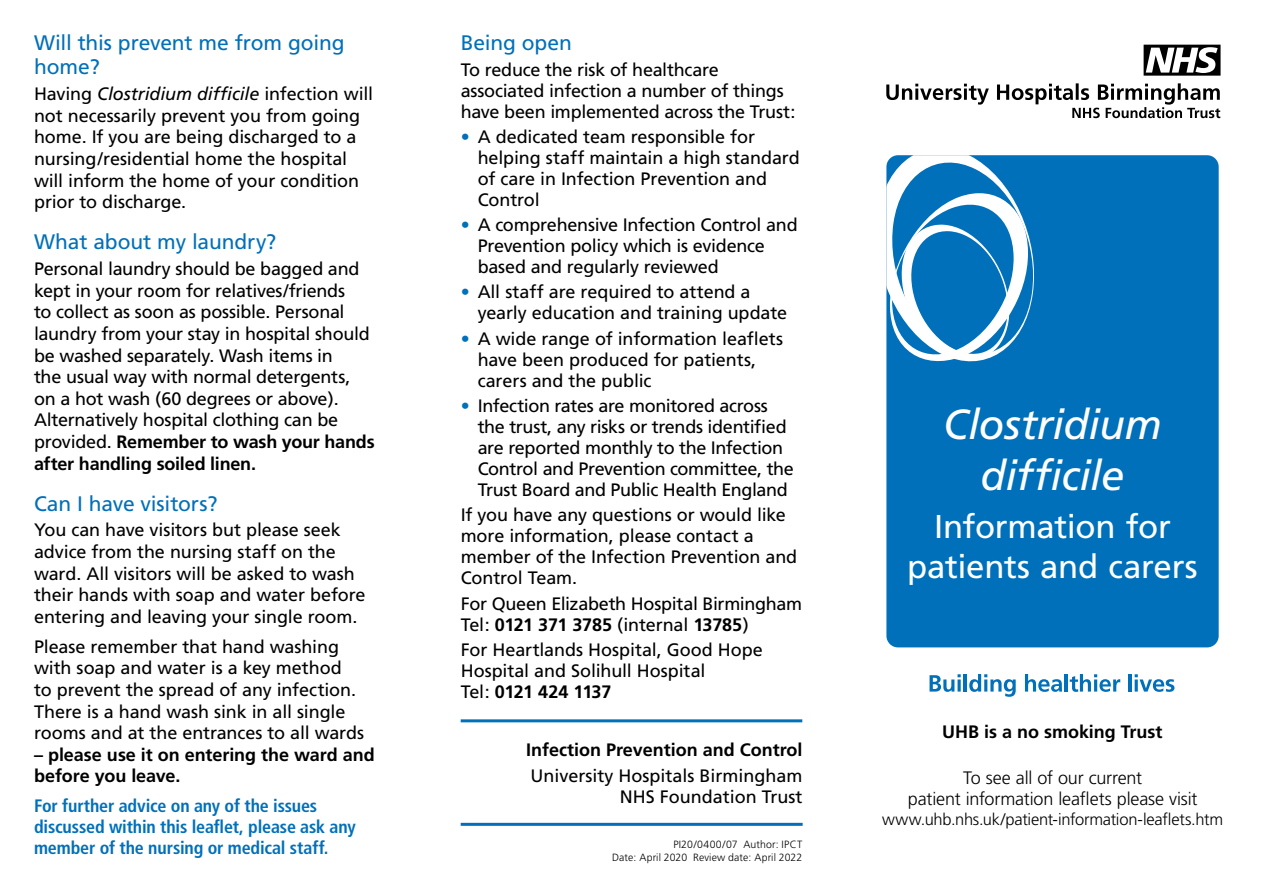
<style>
.page{position:relative;width:1263px;height:893px;background:#fff}
.page>*{position:absolute;margin:0;border:0;box-sizing:border-box;transform-origin:0 0}
.t1{font:italic 42px/50.4px "Frutiger";letter-spacing:-.015em;color:#fff;text-align:center}
.t2{font:33px/39.6px "Frutiger";letter-spacing:-.01em;color:#fff;text-align:center}
.t3{font:21px/24px "Frutiger";letter-spacing:-.005em;color:#0070ba}
.t4{font:18px/21.6px "Frutiger";letter-spacing:-.01em;color:#000}
.t5{font:700 condensed 18px/21px "Frutiger";letter-spacing:-.01em;color:#0070ba}
.t6{font:700 18px/21.6px "Frutiger";color:#000}
.t7{font:300 18px/21.6px "Frutiger";letter-spacing:-.01em;color:#000;text-align:center}
.t8{font:300 16.5px "Frutiger";letter-spacing:-.015em;color:#000}
.t9{font:300 10.5px/12.6px "Frutiger";letter-spacing:.01em;color:#000;text-align:right}
.s1{font-style:italic}
.s2{font-weight:700}
.s3{color:#0070ba}
</style>
<div class="page">
<hr style="left:461px;top:719px;width:341px;height:3px;background:#0070ba">
<hr style="left:461px;top:823px;width:342px;height:3px;background:#0070ba">
<div style="left:886px;top:155px;width:333px;height:492px;background:#0070ba;border-radius:12px"></div>
<svg style="left:886px;top:155px;width:191px;height:229px"></svg>
<svg style="left:886px;top:83px;width:334px;height:35px"></svg>
<svg style="left:1143px;top:45px;width:77px;height:31px"></svg>
<svg style="left:929px;top:674px;width:32px;height:18px"></svg>
<svg style="left:957px;top:679px;width:4px;height:13px"></svg>
<hr style="left:964px;top:674px;width:3px;height:18px;background:#0070ba">
<svg style="left:969px;top:674px;width:47px;height:23px"></svg>
<svg style="left:1025px;top:674px;width:37px;height:18px"></svg>
<hr style="left:1065px;top:674px;width:3px;height:18px;background:#0070ba">
<svg style="left:1070px;top:674px;width:50px;height:18px"></svg>
<hr style="left:1128px;top:674px;width:3px;height:18px;background:#0070ba">
<svg style="left:1135px;top:674px;width:39px;height:18px"></svg>
<p class="t3" style="left:34px;top:31px;width:312px">Will this prevent me from going home?</p>
<p class="t4" style="left:34px;top:83px;width:341px">Having <span class="s1">Clostridium difficile</span> infection will not necessarily prevent you from going home. If you are being discharged to a nursing/residential home the hospital will inform the home of your condition prior to discharge.</p>
<p class="t3" style="left:34px;top:230px;width:244px">What about my laundry?</p>
<p class="t4" style="left:34px;top:258px;width:342px">Personal laundry should be bagged and kept in your room for relatives/friends<br>to collect as soon as possible. Personal laundry from your stay in hospital should be washed separately. Wash items in<br>the usual way with normal detergents, on a hot wash (60 degrees or above).<br>Alternatively hospital clothing can be provided. <span class="s2">Remember to wash your hands after handling soiled linen.</span></p>
<p class="t3" style="left:34px;top:491px;width:185px">Can I have visitors?</p>
<p class="t4" style="left:34px;top:519px;width:333px">You can have visitors but please seek advice from the nursing staff on the ward. All visitors will be asked to wash their hands with soap and water before entering and leaving your single room.</p>
<p class="t4" style="left:34px;top:636px;width:332px">Please remember that hand washing with soap and water is a key method<br>to prevent the spread of any infection.<br>There is a hand wash sink in all single rooms and at the entrances to all wards</p>
<p class="t6" style="left:34px;top:744px;width:342px">– please use it on entering the ward and before you leave.</p>
<p class="t5" style="left:34px;top:795px;width:323px">For further advice on any of the issues discussed within this leaflet, please ask any member of the nursing or medical staff.</p>
<p class="t3" style="left:461px;top:31px;width:113px">Being open</p>
<p class="t4" style="left:461px;top:59px;width:336px;line-height:21px">To reduce the risk of healthcare associated infection a number of things have been implemented across the Trust:</p>
<p class="t4" style="left:478px;top:126px;width:323px;line-height:21px;text-indent:-17px"><span class="s3">•</span> A dedicated team responsible for helping staff maintain a high standard of care in Infection Prevention and<br>Control</p>
<p class="t4" style="left:478px;top:214px;width:321px;line-height:21px;text-indent:-17px"><span class="s3">•</span> A comprehensive Infection Control and<br>Prevention policy which is evidence based and regularly reviewed</p>
<p class="t4" style="left:478px;top:281px;width:311px;line-height:21px;text-indent:-17px"><span class="s3">•</span> All staff are required to attend a yearly education and training update</p>
<p class="t4" style="left:478px;top:328px;width:307px;line-height:21px;text-indent:-17px"><span class="s3">•</span> A wide range of information leaflets have been produced for patients, carers and the public</p>
<p class="t4" style="left:478px;top:395px;width:318px;line-height:21px;text-indent:-17px"><span class="s3">•</span> Infection rates are monitored across the trust, any risks or trends identified are reported monthly to the Infection Control and Prevention committee, the Trust Board and Public Health England</p>
<p class="t4" style="left:461px;top:504px;width:338px;line-height:21px">If you have any questions or would like more information, please contact a member of the Infection Prevention and<br>Control Team.</p>
<p class="t4" style="left:461px;top:593px;width:343px;line-height:21px">For Queen Elizabeth Hospital Birmingham<br>Tel: <span class="s2">0121 371 3785</span> (internal <span class="s2">13785</span>)</p>
<p class="t4" style="left:461px;top:639px;width:304px;line-height:21px">For Heartlands Hospital, Good Hope<br>Hospital and Solihull Hospital<br>Tel: <span class="s2">0121 424 1137</span></p>
<p class="t6" style="left:526px;top:739px;width:278px">Infection Prevention and Control</p>
<p class="t4" style="left:531px;top:764px;width:274px;text-align:right">University Hospitals Birmingham<br>NHS Foundation Trust</p>
<p class="t9" style="left:612px;top:838px;width:192px">PI20/0400/07 Author: IPCT<br>Date: April 2020 Review date: April 2022</p>
<h1 class="t1" style="left:943px;top:399px;width:220px">Clostridium difficile</h1>
<h2 class="t2" style="left:907px;top:506px;width:292px">Information for patients and carers</h2>
<p class="t6" style="left:942px;top:721px;width:222px">UHB is a no smoking Trust</p>
<p class="t7" style="left:908px;top:767px;width:291px">To see all of our current<br>patient information leaflets please visit</p>
<p class="t8" style="left:882px;top:810px;width:342px">www.uhb.nhs.uk/patient-information-leaflets.htm</p>
</div>
